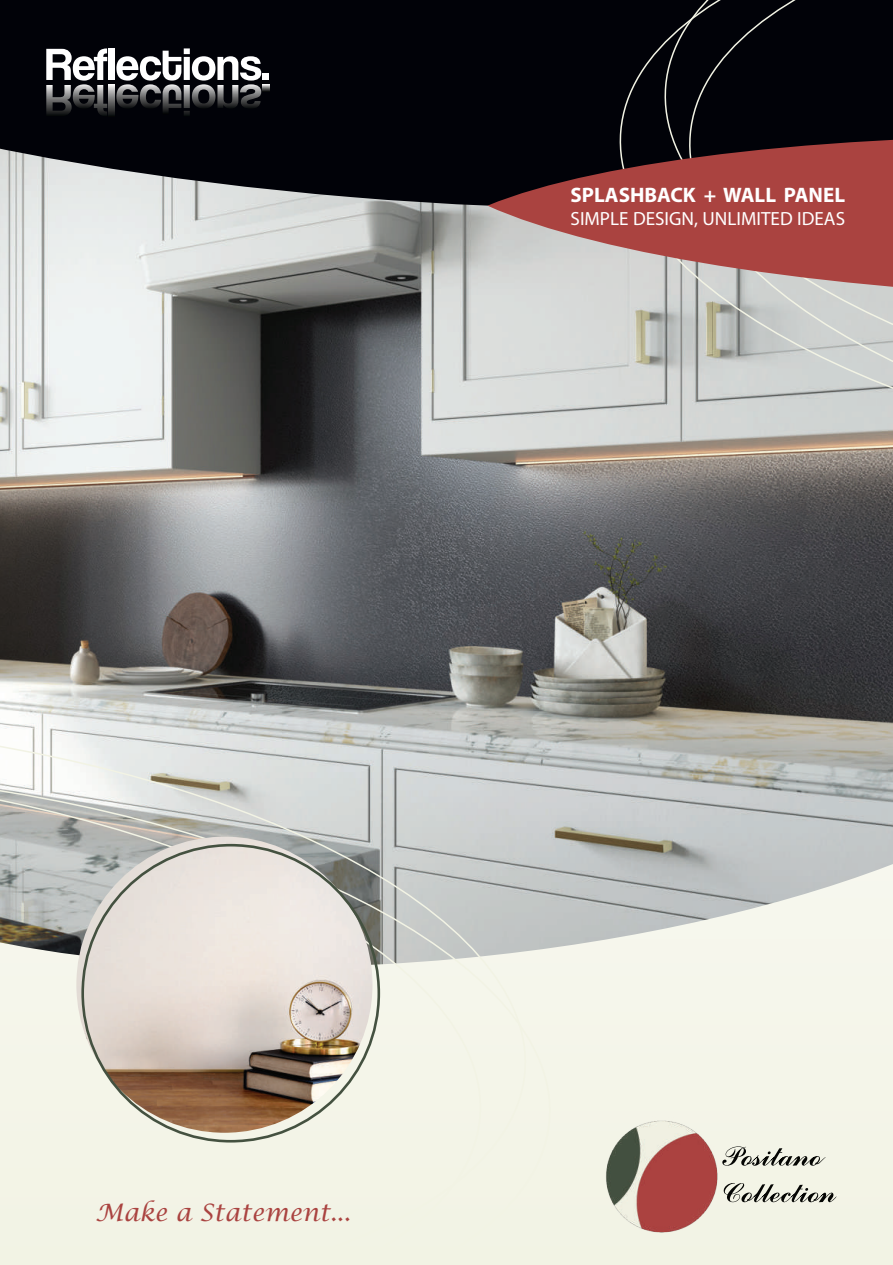
<style>
.page{position:relative;width:893px;height:1265px;background:#fff}
.page>*{position:absolute;margin:0;border:0;box-sizing:border-box;transform-origin:0 0}
.t1{font:italic 24px "Lucida Calligraphy";color:#aa4340}
.t2{font:700 21px "Myriad Pro";color:#fff}
.t3{font:19.2px "Myriad Pro";color:#fff}
</style>
<div class="page">
<div style="left:0;top:104px;width:892px;height:1160px;background:#f2f3e4"></div>
<img style="left:0;top:229px;width:892px;height:717px">
<svg style="left:0;top:0;width:606px;height:229px;background:#2d2f33"></svg>
<div style="left:465px;top:0;width:427px;height:70px;background:#010208"></div>
<svg style="left:46px;top:48px;width:61px;height:33px"></svg>
<div style="left:108px;top:48px;width:6px;height:32px;background:#fff"></div>
<img style="left:46px;top:85px;width:26px;height:31px">
<img style="left:73px;top:84px;width:22px;height:25px">
<img style="left:94px;top:85px;width:20px;height:31px">
<img style="left:116px;top:91px;width:22px;height:18px">
<img style="left:140px;top:91px;width:21px;height:18px">
<img style="left:163px;top:91px;width:18px;height:23px">
<img style="left:184px;top:91px;width:6px;height:25px">
<img style="left:192px;top:91px;width:23px;height:18px">
<img style="left:217px;top:91px;width:21px;height:18px">
<img style="left:240px;top:91px;width:21px;height:18px">
<svg style="left:116px;top:48px;width:153px;height:43px"></svg>
<img style="left:606px;top:1120px;width:232px;height:113px">
<svg style="left:539px;top:740px;width:25px;height:210px;background:#c2c6c5"></svg>
<svg style="left:0;top:692px;width:539px;height:263px;background:#b8bab9"></svg>
<svg style="left:0;top:737px;width:494px;height:406px"></svg>
<svg style="left:606px;top:0;width:286px;height:509px"></svg>
<svg style="left:487px;top:131px;width:405px;height:173px;background:#955e5d"></svg>
<img style="left:76px;top:836px;width:296px;height:296px;border-radius:148px">
<p class="t2" style="left:570px;top:181px;width:276px">SPLASHBACK + WALL PANEL</p>
<p class="t3" style="left:570px;top:208px;width:276px">SIMPLE DESIGN, UNLIMITED IDEAS</p>
<p class="t1" style="left:96px;top:1197px;width:256px">Make a Statement...</p>
</div>
